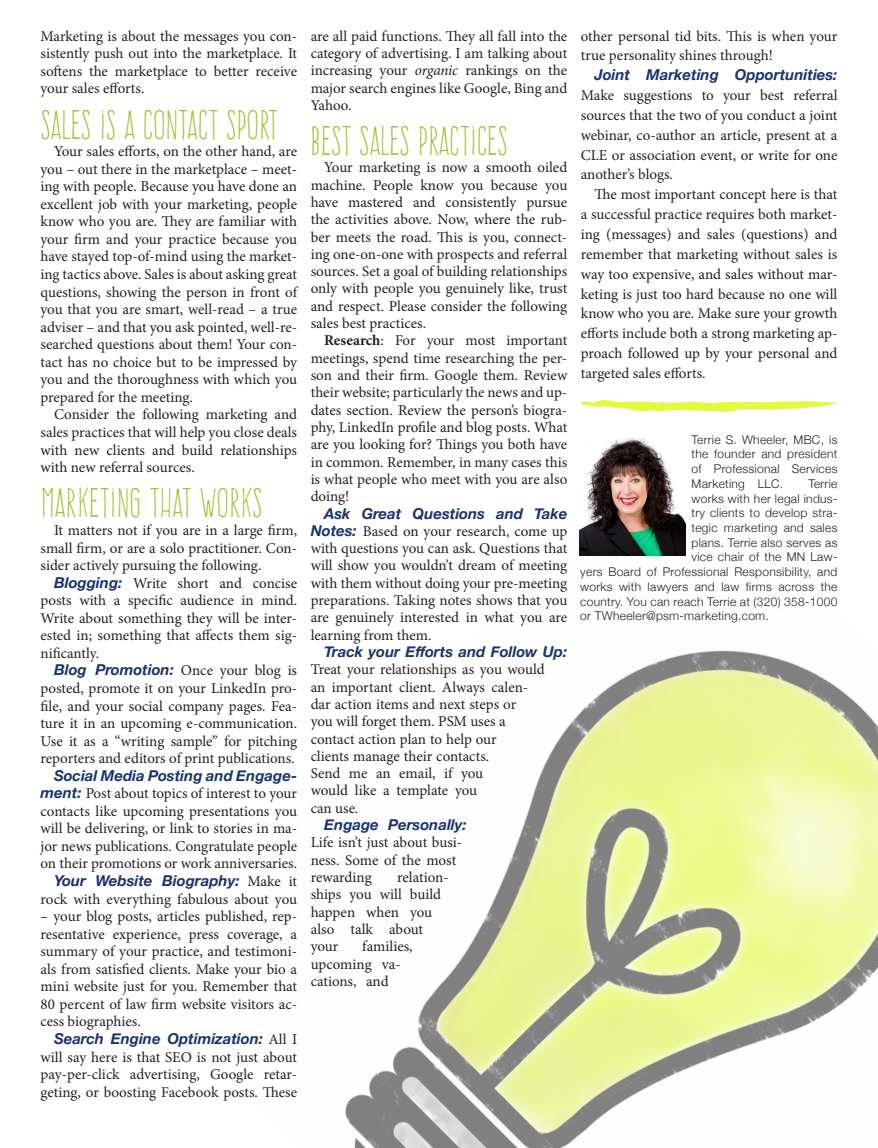
<style>
.page{position:relative;width:878px;height:1148px;background:#fff}
.page>*{position:absolute;margin:0;border:0;box-sizing:border-box;transform-origin:0 0}
.t1{font:36px "Frente H1";color:#a1bf2f}
.t2{font:15px/17.2px "Minion Pro";color:#231f20;text-align:justify}
.Minion_Pro{font:300 12px/14.7px "Helvetica Neue";letter-spacing:.025em;color:#231f20;text-align:justify}
.s1{font-family:"Helvetica Neue";font-weight:700;font-style:italic;color:#1a346f}
.s2{font-style:italic}
.s3{font-weight:700}
</style>
<div class="page">
<img style="left:345px;top:522px;width:533px;height:626px">
<svg style="left:580px;top:400px;width:258px;height:12px"></svg>
<img style="left:579px;top:438px;width:106px;height:118px">
<p class="t2" style="left:40px;top:27px;width:258px">Marketing is about the messages you con&shy;sistently push out into the marketplace. It softens the marketplace to better receive your sales efforts.</p>
<p class="t1" style="left:40px;top:104px;width:238px">SALES IS A CONTACT SPORT</p>
<p class="t2" style="left:40px;top:143px;width:258px;text-indent:14px">Your sales efforts, on the other hand, are you – out there in the marketplace – meet&shy;ing with people. Because you have done an excellent job with your marketing, people know who you are. They are familiar with your firm and your practice because you have stayed top-of-mind using the market&shy;ing tactics above. Sales is about asking great questions, showing the person in front of you that you are smart, well-read – a true adviser – and that you ask pointed, well-re&shy;searched questions about them! Your con&shy;tact has no choice but to be impressed by you and the thoroughness with which you prepared for the meeting.</p>
<p class="t2" style="left:40px;top:406px;width:258px;text-indent:14px">Consider the following marketing and sales practices that will help you close deals with new clients and build relationships with new referral sources.</p>
<p class="t1" style="left:40px;top:483px;width:223px">MARKETING THAT WORKS</p>
<p class="t2" style="left:40px;top:521px;width:258px;text-indent:14px">It matters not if you are in a large firm, small firm, or are a solo practitioner. Con&shy;sider actively pursuing the following.</p>
<p class="t2" style="left:40px;top:574px;width:258px;text-indent:14px"><span class="s1">Blogging:</span> Write short and concise posts with a specific audience in mind.<br>Write about something they will be inter&shy;ested in; something that affects them sig&shy;nificantly.</p>
<p class="t2" style="left:40px;top:662px;width:258px;text-indent:14px"><span class="s1">Blog Promotion:</span> Once your blog is posted, promote it on your LinkedIn pro&shy;file, and your social company pages. Fea&shy;ture it in an upcoming e-communication.<br>Use it as a “writing sample” for pitching reporters and editors of print publications.</p>
<p class="t2" style="left:40px;top:767px;width:258px;text-indent:14px"><span class="s1">Social Media Posting and Engage&shy;ment:</span> Post about topics of interest to your contacts like upcoming presentations you will be delivering, or link to stories in ma&shy;jor news publications. Congratulate people on their promotions or work anniversaries.</p>
<p class="t2" style="left:40px;top:872px;width:258px;text-align:right"><span class="s1">Your Website Biography:</span> Make it rock with everything fabulous about you</p>
<p class="t2" style="left:40px;top:907px;width:258px">– your blog posts, articles published, rep&shy;resentative experience, press coverage, a summary of your practice, and testimoni&shy;als from satisfied clients. Make your bio a mini website just for you. Remember that 80 percent of law firm website visitors ac&shy;cess biographies.</p>
<p class="t2" style="left:40px;top:1030px;width:258px;text-indent:14px"><span class="s1">Search Engine Optimization:</span> All I will say here is that SEO is not just about pay-per-click advertising, Google retar&shy;geting, or boosting Facebook posts. These</p>
<p class="t2" style="left:310px;top:27px;width:258px">are all paid functions. They all fall into the category of advertising. I am talking about increasing your <span class="s2">organic</span> rankings on the major search engines like Google, Bing and Yahoo.</p>
<p class="t1" style="left:310px;top:121px;width:198px">BEST SALES PRACTICES</p>
<p class="t2" style="left:310px;top:159px;width:258px;text-indent:14px">Your marketing is now a smooth oiled machine. People know you because you have mastered and consistently pursue the activities above. Now, where the rub&shy;ber meets the road. This is you, connect&shy;ing one-on-one with prospects and referral sources. Set a goal of building relationships only with people you genuinely like, trust and respect. Please consider the following sales best practices.</p>
<p class="t2" style="left:310px;top:332px;width:258px;text-indent:14px"><span class="s3">Research</span>: For your most important meetings, spend time researching the per&shy;son and their firm. Google them. Review their website; particularly the news and up&shy;dates section. Review the person’s biogra&shy;phy, LinkedIn profile and blog posts. What are you looking for? Things you both have in common. Remember, in many cases this is what people who meet with you are also doing!</p>
<p class="t2" style="left:310px;top:505px;width:258px;text-indent:14px"><span class="s1">Ask Great Questions and Take Notes:</span> Based on your research, come up with questions you can ask. Questions that will show you wouldn’t dream of meeting with them without doing your pre-meeting preparations. Taking notes shows that you are genuinely interested in what you are learning from them.</p>
<p class="t2" style="left:310px;top:643px;width:258px;text-align:left;text-indent:14px"><span class="s1">Track your Efforts and Follow Up:<br></span>Treat your relationships as you would<br>an important client. Always calen-<br>dar action items and next steps or<br>you will forget them. PSM uses a<br>contact action plan to help our<br>clients manage their contacts.<br>Send me an email, if you<br>would like a template you<br>can use.</p>
<p class="t2" style="left:310px;top:816px;width:158px;text-align:left;text-indent:14px"><span class="s1">Engage Personally:<br></span>Life isn’t just about busi&shy;ness. Some of the most rewarding</p>
<p class="t2" style="left:310px;top:868px;width:140px;text-align:left;text-indent:86px">relation&shy;ships you will build happen when you also talk about your</p>
<p class="t2" style="left:310px;top:938px;width:103px;text-align:left;text-indent:52px">families, upcoming va&shy;cations, and</p>
<p class="t2" style="left:580px;top:26px;width:258px;line-height:19.8px">other personal tid bits. This is when your true personality shines through!</p>
<p class="t2" style="left:580px;top:66px;width:258px;line-height:19.8px;text-indent:14px"><span class="s1">Joint Marketing Opportunities:<br></span>Make suggestions to your best referral sources that the two of you conduct a joint webinar, co-author an article, present at a CLE or association event, or write for one another’s blogs.</p>
<p class="t2" style="left:580px;top:185px;width:258px;line-height:19.8px;text-indent:14px">The most important concept here is that a successful practice requires both market&shy;ing (messages) and sales (questions) and remember that marketing without sales is way too expensive, and sales without mar&shy;keting is just too hard because no one will know who you are. Make sure your growth efforts include both a strong marketing ap&shy;proach followed up by your personal and targeted sales efforts.</p>
<p class="Minion_Pro" style="left:691px;top:431px;width:147px">Terrie S. Wheeler, MBC, is the founder and president of Professional Services Marketing LLC.</p>
<p class="Minion_Pro" style="left:808px;top:475px;width:31px">Terrie</p>
<p class="Minion_Pro" style="left:691px;top:490px;width:147px">works with her legal indus-</p>
<p class="Minion_Pro" style="left:691px;top:505px;width:147px">try clients to develop stra-</p>
<p class="Minion_Pro" style="left:691px;top:519px;width:147px">tegic marketing and sales</p>
<p class="Minion_Pro" style="left:691px;top:534px;width:147px">plans. Terrie also serves as</p>
<p class="Minion_Pro" style="left:691px;top:549px;width:147px">vice chair of the MN Law-</p>
<p class="Minion_Pro" style="left:580px;top:564px;width:259px">yers Board of Professional Responsibility, and</p>
<p class="Minion_Pro" style="left:580px;top:578px;width:259px">works with lawyers and law firms across the</p>
<p class="Minion_Pro" style="left:580px;top:593px;width:259px">country. You can reach Terrie at (320) 358-1000</p>
<p class="Minion_Pro" style="left:580px;top:608px;width:190px">or TWheeler@psm-marketing.com.</p>
</div>
